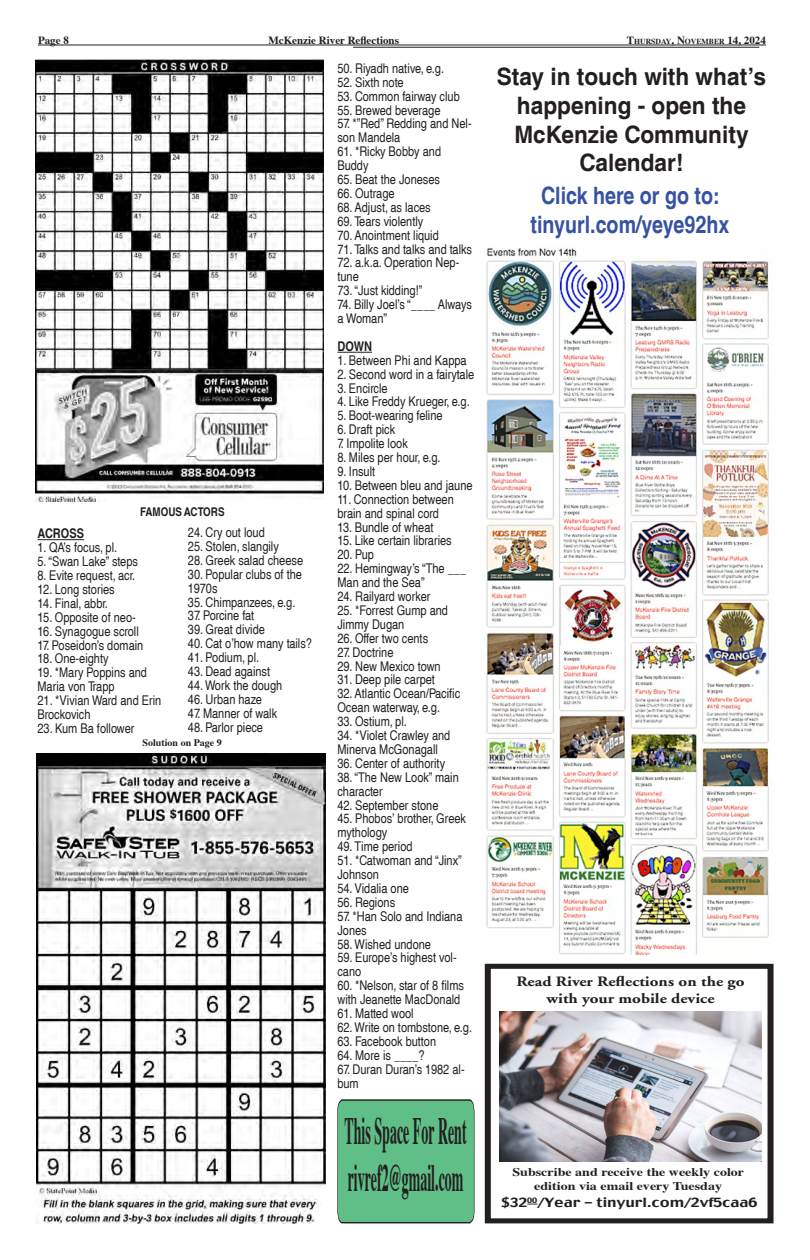
<style>
.page{position:relative;width:810px;height:1260px;background:#fff}
.page>*{position:absolute;margin:0;border:0;box-sizing:border-box;transform-origin:0 0}
.Heading_2{font:700 38.7px "Times";color:#231f20;scale:.36 1}
.Heading_2-2{font:700 condensed 24px "Helvetica";color:#231f20;scale:1.15 1}
.Heading_2-3{font:700 condensed 24px "Helvetica";color:#3752a3}
.t1{font:700 14.3px "Adobe Garamond";color:#231f20;scale:1.19 1}
.Heading_2-4{font:condensed 13.4px/13.9px "Helvetica";color:#231f20}
.Heading_2-5{font:700 condensed 13.4px "Helvetica";color:#231f20}
.t2{font:12.6px "Charcoal";color:#231f20;scale:1.19 1}
.Heading_2-6{font:700 condensed 12px "Helvetica";color:#231f20}
.t3{font:700 11.8px "Times";color:#231f20;scale:1.19 1}
.t4{font:700 11px "Times";color:#231f20}
.Heading_2-7{font:700 10px "Times";color:#231f20}
.t5{font:700 7.7px "Times";color:#231f20}
.s1{font-size:11px}
</style>
<div class="page">
<hr style="left:38px;top:45px;width:581px;height:1px;background:#231f20">
<hr style="left:619px;top:45px;width:147px;height:1px;background:#231f20">
<hr style="left:353px;top:47px;width:406px;height:1px;background:#231f20">
<hr style="left:37px;top:539px;width:47px;height:1px;background:#231f20">
<img style="left:35px;top:59px;width:288px;height:443px">
<hr style="left:337px;top:352px;width:35px;height:1px;background:#231f20">
<img style="left:36px;top:754px;width:289px;height:470px">
<div style="left:337px;top:1099px;width:138px;height:125px;background:#5fbf87"></div>
<img style="left:486px;top:248px;width:283px;height:707px">
<div style="left:485px;top:964px;width:288px;height:260px;border:6px solid #231f20"></div>
<img style="left:499px;top:1011px;width:263px;height:150px">
<p class="t4" style="left:38px;top:30px;width:32px">Page 8</p>
<p class="t4" style="left:268px;top:30px;width:132px">McKenzie River Reflections</p>
<p class="t5" style="left:627px;top:34px;width:141px"><span class="s1">T</span>hursday<span class="s1">, N</span>ovember <span class="s1">14, 2024</span></p>
<p class="Heading_2-6" style="left:140px;top:505px;width:86px">FAMOUS ACTORS</p>
<p class="Heading_2-5" style="left:37px;top:526px;width:48px">ACROSS</p>
<p class="Heading_2-4" style="left:37px;top:541px;width:81px">1. QA’s focus, pl.</p>
<p class="Heading_2-4" style="left:37px;top:555px;width:102px">5.“Swan Lake” steps</p>
<p class="Heading_2-4" style="left:37px;top:569px;width:99px">8. Evite request, acr.</p>
<p class="Heading_2-4" style="left:37px;top:582px;width:79px">12. Long stories</p>
<p class="Heading_2-4" style="left:37px;top:596px;width:72px">14. Final, abbr.</p>
<p class="Heading_2-4" style="left:37px;top:610px;width:100px">15. Opposite of neo-</p>
<p class="Heading_2-4" style="left:37px;top:624px;width:103px">16. Synagogue scroll</p>
<p class="Heading_2-4" style="left:37px;top:638px;width:107px">17. Poseidon’s domain</p>
<p class="Heading_2-4" style="left:37px;top:652px;width:73px">18. One-eighty</p>
<p class="Heading_2-4" style="left:37px;top:666px;width:111px">19. *Mary Poppins and<br>Maria von Trapp</p>
<p class="Heading_2-4" style="left:37px;top:694px;width:125px">21. *Vivian Ward and Erin<br>Brockovich</p>
<p class="Heading_2-4" style="left:37px;top:721px;width:99px">23. Kum Ba follower</p>
<p class="Heading_2-4" style="left:188px;top:526px;width:78px">24. Cry out loud</p>
<p class="Heading_2-4" style="left:188px;top:539px;width:92px">25. Stolen, slangily</p>
<p class="Heading_2-4" style="left:188px;top:553px;width:117px">28. Greek salad cheese</p>
<p class="Heading_2-4" style="left:188px;top:567px;width:116px">30. Popular clubs of the<br>1970s</p>
<p class="Heading_2-4" style="left:188px;top:595px;width:109px">35. Chimpanzees, e.g.</p>
<p class="Heading_2-4" style="left:188px;top:609px;width:68px">37. Porcine fat</p>
<p class="Heading_2-4" style="left:188px;top:623px;width:79px">39. Great divide</p>
<p class="Heading_2-4" style="left:188px;top:637px;width:126px">40. Cat o’how many tails?</p>
<p class="Heading_2-4" style="left:188px;top:651px;width:73px">41. Podium, pl.</p>
<p class="Heading_2-4" style="left:188px;top:665px;width:84px">43. Dead against</p>
<p class="Heading_2-4" style="left:188px;top:678px;width:96px">44.Work the dough</p>
<p class="Heading_2-4" style="left:188px;top:692px;width:75px">46. Urban haze</p>
<p class="Heading_2-4" style="left:188px;top:706px;width:91px">47. Manner of walk</p>
<p class="Heading_2-4" style="left:188px;top:720px;width:77px">48. Parlor piece</p>
<p class="Heading_2-7" style="left:143px;top:733px;width:81px">Solution on Page 9</p>
<p class="Heading_2-4" style="left:337px;top:61px;width:108px">50. Riyadh native, e.g.</p>
<p class="Heading_2-4" style="left:337px;top:75px;width:68px">52. Sixth note</p>
<p class="Heading_2-4" style="left:337px;top:89px;width:124px">53. Common fairway club</p>
<p class="Heading_2-4" style="left:337px;top:103px;width:105px">55. Brewed beverage</p>
<p class="Heading_2-4" style="left:337px;top:117px;width:136px">57. *”Red” Redding and Nel&shy;son Mandela</p>
<p class="Heading_2-4" style="left:337px;top:145px;width:105px">61. *Ricky Bobby and<br>Buddy</p>
<p class="Heading_2-4" style="left:337px;top:173px;width:104px">65. Beat the Joneses</p>
<p class="Heading_2-4" style="left:337px;top:186px;width:59px">66. Outrage</p>
<p class="Heading_2-4" style="left:337px;top:200px;width:95px">68. Adjust, as laces</p>
<p class="Heading_2-4" style="left:337px;top:214px;width:88px">69. Tears violently</p>
<p class="Heading_2-4" style="left:337px;top:228px;width:103px">70. Anointment liquid</p>
<p class="Heading_2-4" style="left:337px;top:242px;width:136px">71. Talks and talks and talks</p>
<p class="Heading_2-4" style="left:337px;top:256px;width:123px">72. a.k.a. Operation Nep&shy;tune</p>
<p class="Heading_2-4" style="left:337px;top:284px;width:87px">73.“Just kidding!”</p>
<p class="Heading_2-4" style="left:337px;top:298px;width:136px">74. Billy Joel’s “____ Always a Woman”</p>
<p class="Heading_2-5" style="left:337px;top:338px;width:36px">DOWN</p>
<p class="Heading_2-4" style="left:337px;top:353px;width:131px">1. Between Phi and Kappa</p>
<p class="Heading_2-4" style="left:337px;top:367px;width:138px">2. Second word in a fairytale</p>
<p class="Heading_2-4" style="left:337px;top:381px;width:52px">3. Encircle</p>
<p class="Heading_2-4" style="left:337px;top:395px;width:134px">4. Like Freddy Krueger, e.g.</p>
<p class="Heading_2-4" style="left:337px;top:409px;width:107px">5. Boot-wearing feline</p>
<p class="Heading_2-4" style="left:337px;top:423px;width:59px">6. Draft pick</p>
<p class="Heading_2-4" style="left:337px;top:437px;width:72px">7. Impolite look</p>
<p class="Heading_2-4" style="left:337px;top:451px;width:105px">8. Miles per hour, e.g.</p>
<p class="Heading_2-4" style="left:337px;top:464px;width:39px">9. Insult</p>
<p class="Heading_2-4" style="left:337px;top:478px;width:137px">10. Between bleu and jaune</p>
<p class="Heading_2-4" style="left:337px;top:492px;width:118px">11. Connection between brain and spinal cord</p>
<p class="Heading_2-4" style="left:337px;top:520px;width:98px">13. Bundle of wheat</p>
<p class="Heading_2-4" style="left:337px;top:534px;width:116px">15. Like certain libraries</p>
<p class="Heading_2-4" style="left:337px;top:548px;width:38px">20. Pup</p>
<p class="Heading_2-4" style="left:337px;top:562px;width:130px">22. Hemingway’s “The ___<br>Man and the Sea”</p>
<p class="Heading_2-4" style="left:337px;top:590px;width:95px">24. Railyard worker</p>
<p class="Heading_2-4" style="left:337px;top:603px;width:112px">25. *Forrest Gump and<br>Jimmy Dugan</p>
<p class="Heading_2-4" style="left:337px;top:631px;width:92px">26. Offer two cents</p>
<p class="Heading_2-4" style="left:337px;top:645px;width:58px">27. Doctrine</p>
<p class="Heading_2-4" style="left:337px;top:659px;width:105px">29. New Mexico town</p>
<p class="Heading_2-4" style="left:337px;top:673px;width:99px">31. Deep pile carpet</p>
<p class="Heading_2-4" style="left:337px;top:687px;width:124px">32. Atlantic Ocean/Pacific<br>Ocean waterway, e.g.</p>
<p class="Heading_2-4" style="left:337px;top:715px;width:71px">33. Ostium, pl.</p>
<p class="Heading_2-4" style="left:337px;top:729px;width:115px">34. *Violet Crawley and<br>Minerva McGonagall</p>
<p class="Heading_2-4" style="left:337px;top:756px;width:109px">36. Center of authority</p>
<p class="Heading_2-4" style="left:337px;top:770px;width:123px">38.“The New Look” main character</p>
<p class="Heading_2-4" style="left:337px;top:798px;width:103px">42. September stone</p>
<p class="Heading_2-4" style="left:337px;top:812px;width:130px">45. Phobos’ brother, Greek mythology</p>
<p class="Heading_2-4" style="left:337px;top:840px;width:77px">49. Time period</p>
<p class="Heading_2-4" style="left:337px;top:854px;width:126px">51. *Catwoman and “Jinx”<br>Johnson</p>
<p class="Heading_2-4" style="left:337px;top:881px;width:73px">54. Vidalia one</p>
<p class="Heading_2-4" style="left:337px;top:895px;width:59px">56. Regions</p>
<p class="Heading_2-4" style="left:337px;top:909px;width:127px">57. *Han Solo and Indiana<br>Jones</p>
<p class="Heading_2-4" style="left:337px;top:937px;width:95px">58.Wished undone</p>
<p class="Heading_2-4" style="left:337px;top:951px;width:121px">59. Europe’s highest vol&shy;cano</p>
<p class="Heading_2-4" style="left:337px;top:979px;width:128px">60. *Nelson, star of 8 films with Jeanette MacDonald</p>
<p class="Heading_2-4" style="left:337px;top:1007px;width:78px">61. Matted wool</p>
<p class="Heading_2-4" style="left:337px;top:1020px;width:136px">62.Write on tombstone, e.g.</p>
<p class="Heading_2-4" style="left:337px;top:1034px;width:100px">63. Facebook button</p>
<p class="Heading_2-4" style="left:337px;top:1048px;width:89px">64. More is ____?</p>
<p class="Heading_2-4" style="left:337px;top:1062px;width:129px">67. Duran Duran’s 1982 al&shy;bum</p>
<p class="Heading_2" style="left:345px;top:1094px;width:341px">This Space For Rent</p>
<p class="Heading_2" style="left:348px;top:1140px;width:323px">rivref2@gmail.com</p>
<p class="Heading_2-2" style="left:497px;top:62px;width:236px">Stay in touch with what’s</p>
<p class="Heading_2-2" style="left:517px;top:91px;width:201px">happening - open the</p>
<p class="Heading_2-2" style="left:514px;top:120px;width:205px">McKenzie Community</p>
<p class="Heading_2-2" style="left:579px;top:149px;width:92px">Calendar!</p>
<p class="Heading_2-3" style="left:541px;top:182px;width:180px">Click here or go to:</p>
<p class="Heading_2-3" style="left:531px;top:210px;width:200px">tinyurl.com/yeye92hx</p>
<p class="t1" style="left:517px;top:973px;width:193px">Read River Reflections on the go</p>
<p class="t1" style="left:547px;top:990px;width:143px">with your mobile device</p>
<p class="t3" style="left:512px;top:1161px;width:196px">Subscribe and receive the weekly color</p>
<p class="t3" style="left:534px;top:1175px;width:159px">edition via email every Tuesday</p>
<p class="t2" style="left:501px;top:1194px;width:217px">$32<sup>00</sup>/Year - tinyurl.com/2vf5caa6</p>
</div>
